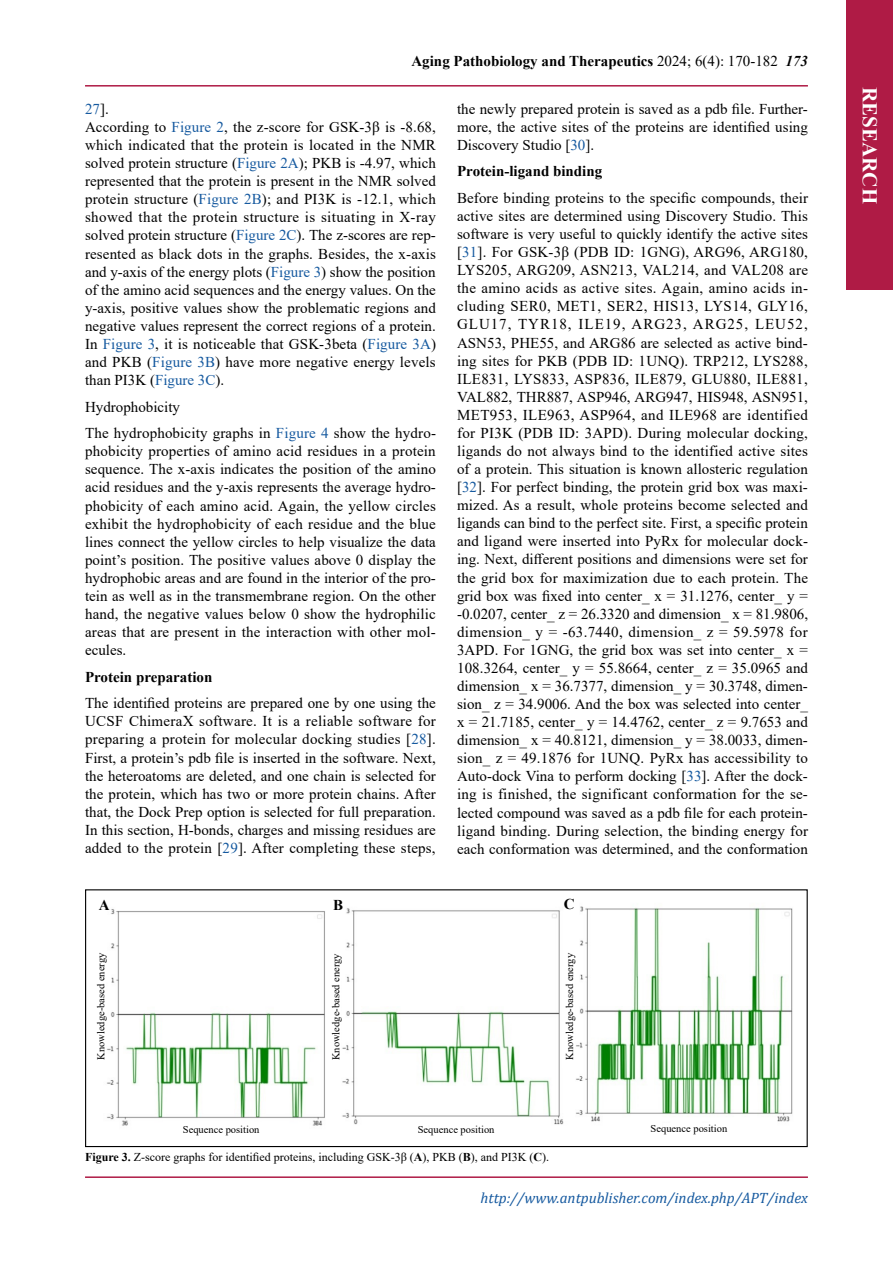
<style>
.page{position:relative;width:893px;height:1263px;background:#fff}
.page>*{position:absolute;margin:0;border:0;box-sizing:border-box;transform-origin:0 0}
.t1{font:700 21px "Times New Roman";color:#fff}
.t2{font:15px/18.1px "Times New Roman";letter-spacing:.005em;color:#000;text-align:justify}
.t3{font:700 15px "Times New Roman";color:#000}
.t4{font:italic 15px "Cambria";color:#15599f}
.t5{font:12px "Times New Roman";color:#000}
.t6{font:10.5px "Times New Roman";color:#000}
.s1{font-weight:400}
.s2{font-style:italic}
.s3{color:#15599f}
.s4{font-weight:700}
</style>
<div class="page">
<hr style="left:85px;top:85px;width:723px;height:2px;background:#af1b45">
<hr style="left:85px;top:1176px;width:723px;height:2px;background:#af1b45">
<div style="left:846px;top:0;width:47px;height:289px;background:#af1b45"></div>
<div style="left:85px;top:889px;width:723px;height:258px;border:1px solid #000"></div>
<img style="left:107px;top:906px;width:686px;height:220px">
<div style="left:196px;top:1124px;width:76px;height:16px;background:#fff"></div>
<div style="left:431px;top:1124px;width:76px;height:16px;background:#fff"></div>
<div style="left:663px;top:1123px;width:77px;height:16px;background:#fff"></div>
<div style="left:328px;top:967px;width:13px;height:101px;background:#fff"></div>
<div style="left:562px;top:967px;width:13px;height:101px;background:#fff"></div>
<p class="t3" style="left:411px;top:50px;width:398px">Aging Pathobiology and Therapeutics <span class="s1">2024; 6(4): 170-182</span> <span class="s2">173</span></p>
<p class="t2" style="left:85px;top:99px;width:352px;text-align:left"><span class="s3">27</span>].<br>According to <span class="s3">Figure 2</span>, the z-score for GSK-3β is -8.68, which indicated that the protein is located in the NMR solved protein structure (<span class="s3">Figure 2A</span>); PKB is -4.97, which represented that the protein is present in the NMR solved protein structure (<span class="s3">Figure 2B</span>); and PI3K is -12.1, which showed that the protein structure is situating in X-ray solved protein structure (<span class="s3">Figure 2C</span>). The z-scores are rep&shy;resented as black dots in the graphs. Besides, the x-axis and y-axis of the energy plots (<span class="s3">Figure 3</span>) show the position of the amino acid sequences and the energy values. On the y-axis, positive values show the problematic regions and negative values represent the correct regions of a protein.<br>In <span class="s3">Figure 3</span>, it is noticeable that GSK-3beta (<span class="s3">Figure 3A</span>) and PKB (<span class="s3">Figure 3B</span>) have more negative energy levels than PI3K (<span class="s3">Figure 3C</span>).</p>
<p class="t2" style="left:85px;top:393px;width:352px;line-height:26.5px">Hydrophobicity<br>The hydrophobicity graphs in <span class="s3">Figure 4</span> show the hydro-</p>
<p class="t2" style="left:85px;top:442px;width:352px">phobicity properties of amino acid residues in a protein sequence. The x-axis indicates the position of the amino acid residues and the y-axis represents the average hydro&shy;phobicity of each amino acid. Again, the yellow circles exhibit the hydrophobicity of each residue and the blue lines connect the yellow circles to help visualize the data point’s position. The positive values above 0 display the hydrophobic areas and are found in the interior of the pro&shy;tein as well as in the transmembrane region. On the other hand, the negative values below 0 show the hydrophilic areas that are present in the interaction with other mol&shy;ecules.</p>
<p class="t3" style="left:85px;top:666px;width:129px">Protein preparation</p>
<p class="t2" style="left:85px;top:694px;width:352px">The identified proteins are prepared one by one using the UCSF ChimeraX software. It is a reliable software for preparing a protein for molecular docking studies [<span class="s3">28</span>].<br>First, a protein’s pdb file is inserted in the software. Next, the heteroatoms are deleted, and one chain is selected for the protein, which has two or more protein chains. After that, the Dock Prep option is selected for full preparation.<br>In this section, H-bonds, charges and missing residues are added to the protein [<span class="s3">29</span>]. After completing these steps,</p>
<p class="t2" style="left:457px;top:99px;width:352px">the newly prepared protein is saved as a pdb file. Further&shy;more, the active sites of the proteins are identified using Discovery Studio [<span class="s3">30</span>].</p>
<p class="t3" style="left:457px;top:161px;width:147px">Protein-ligand binding</p>
<p class="t2" style="left:457px;top:188px;width:353px">Before binding proteins to the specific compounds, their active sites are determined using Discovery Studio. This software is very useful to quickly identify the active sites [<span class="s3">31</span>]. For GSK-3β (PDB ID: 1GNG), ARG96, ARG180, LYS205, ARG209, ASN213, VAL214, and VAL208 are the amino acids as active sites. Again, amino acids in&shy;cluding SER0, MET1, SER2, HIS13, LYS14, GLY16, GLU17, TYR18, ILE19, ARG23, ARG25, LEU52, ASN53, PHE55, and ARG86 are selected as active bind&shy;ing sites for PKB (PDB ID: 1UNQ). TRP212, LYS288, ILE831, LYS833, ASP836, ILE879, GLU880, ILE881, VAL882, THR887, ASP946, ARG947, HIS948, ASN951, MET953, ILE963, ASP964, and ILE968 are identified for PI3K (PDB ID: 3APD). During molecular docking, ligands do not always bind to the identified active sites of a protein. This situation is known allosteric regulation [<span class="s3">32</span>]. For perfect binding, the protein grid box was maxi&shy;mized. As a result, whole proteins become selected and ligands can bind to the perfect site. First, a specific protein and ligand were inserted into PyRx for molecular dock&shy;ing. Next, different positions and dimensions were set for the grid box for maximization due to each protein. The grid box was fixed into center_ x = 31.1276, center_ y = -0.0207, center_ z = 26.3320 and dimension_ x = 81.9806, dimension_ y = -63.7440, dimension_ z = 59.5978 for 3APD. For 1GNG, the grid box was set into center_ x = 108.3264, center_ y = 55.8664, center_ z = 35.0965 and dimension_ x = 36.7377, dimension_ y = 30.3748, dimen&shy;sion_ z = 34.9006. And the box was selected into center_ x = 21.7185, center_ y = 14.4762, center_ z = 9.7653 and dimension_ x = 40.8121, dimension_ y = 38.0033, dimen&shy;sion_ z = 49.1876 for 1UNQ. PyRx has accessibility to Auto-dock Vina to perform docking [<span class="s3">33</span>]. After the dock&shy;ing is finished, the significant conformation for the se&shy;lected compound was saved as a pdb file for each protein&shy;ligand binding. During selection, the binding energy for each conformation was determined, and the conformation</p>
<p class="t3" style="left:99px;top:894px;width:12px">A</p>
<p class="t3" style="left:333px;top:894px;width:12px">B</p>
<p class="t3" style="left:564px;top:893px;width:12px">C</p>
<p class="t6" style="left:93px;top:1060px;width:108px;rotate:-90deg">Knowledge-based energy</p>
<p class="t6" style="left:328px;top:1060px;width:108px;rotate:-90deg">Knowledge-based energy</p>
<p class="t6" style="left:562px;top:1060px;width:108px;rotate:-90deg">Knowledge-based energy</p>
<p class="t6" style="left:183px;top:1122px;width:78px">Sequence position</p>
<p class="t6" style="left:418px;top:1122px;width:78px">Sequence position</p>
<p class="t6" style="left:651px;top:1121px;width:78px">Sequence position</p>
<p class="t5" style="left:85px;top:1148px;width:466px"><span class="s4">Figure 3.</span> Z-score graphs for identified proteins, including GSK-3β (<span class="s4">A</span>), PKB (<span class="s4">B</span>), and PI3K (<span class="s4">C</span>).</p>
<p class="t4" style="left:481px;top:1187px;width:329px">http://www.antpublisher.com/index.php/APT/index</p>
<h1 class="t1" style="left:885px;top:87px;width:118px;rotate:90deg">RESEARCH</h1>
</div>
